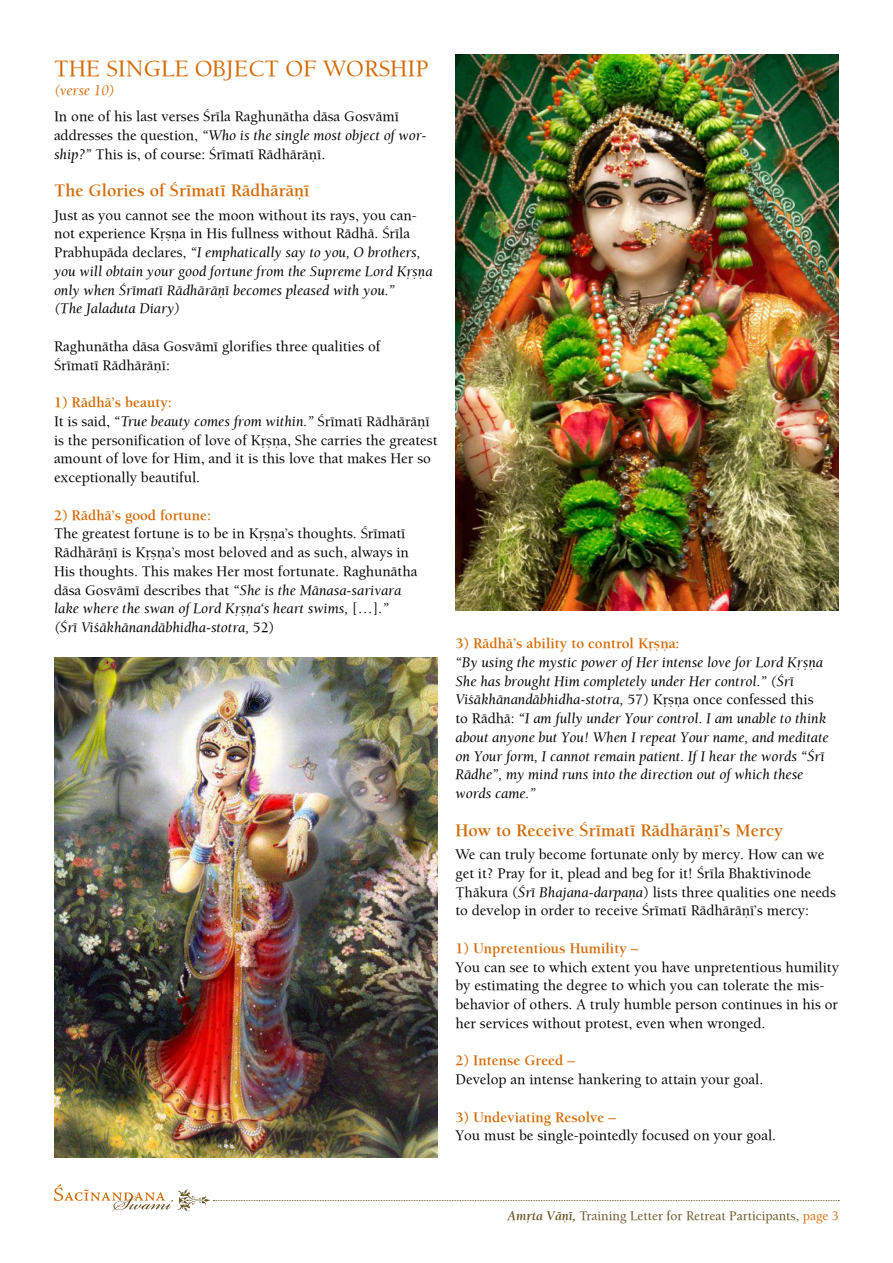
<style>
.page{position:relative;width:893px;height:1263px;background:#fff}
.page>*{position:absolute;margin:0;border:0;box-sizing:border-box;transform-origin:0 0}
.t1{font:24px "Balaram";color:#d46b08}
.t2{font:700 18px "Balaram";color:#d46b08}
.t3{font:15px/18.8px "Balaram";color:#000}
.t4{font:italic 15px/18.8px "Balaram";color:#000}
.t5{font:700 15px "Balaram";color:#d46b08}
.t6{font:italic 15px "Balaram";color:#d46b08}
.t7{font:13.5px "Balaram";color:#6a5422}
.s1{font-style:italic}
.s2{font-style:normal}
.s3{font-weight:700;color:#d46b08}
.s4{color:#d46b08}
.s5{font-weight:700;font-style:italic}
</style>
<div class="page">
<svg style="left:54px;top:1184px;width:785px;height:28px"></svg>
<img style="left:54px;top:658px;width:383px;height:500px">
<img style="left:455px;top:54px;width:384px;height:557px">
<h1 class="t1" style="left:54px;top:54px;width:374px">The Single Object of Worship</h1>
<p class="t6" style="left:54px;top:81px;width:62px">(verse 10)</p>
<p class="t3" style="left:54px;top:107px;width:374px">In one of his last verses Çréla Raghunätha däsa Gosvämé addresses the question, <span class="s1">“Who is the single most object of wor&shy;ship?”</span> This is, of course: Çrématé Rädhäräëé.</p>
<p class="t2" style="left:54px;top:180px;width:257px">The Glories of Çrématé Rädhäräëé</p>
<p class="t4" style="left:54px;top:205px;width:380px"><span class="s2">Just as you cannot see the moon without its rays, you can&shy;not experience Kåñëa in His fullness without Rädhä. Çréla Prabhupäda declares,</span> “I emphatically say to you, O brothers, you will obtain your good fortune from the Supreme Lord Kåñëa only when Çrématé Rädhäräëé becomes pleased with you.”<br>(The Jaladuta Diary)</p>
<p class="t3" style="left:54px;top:336px;width:329px">Raghunätha däsa Gosvämé glorifies three qualities of<br>Çrématé Rädhäräëé:</p>
<p class="t3" style="left:54px;top:393px;width:385px"><span class="s3">1) Rädhä’s beauty:<br></span>It is said, <span class="s1">“True beauty comes from within.”</span> Çrématé Rädhäräëé is the personification of love of Kåñëa, She carries the greatest amount of love for Him, and it is this love that makes Her so exceptionally beautiful.</p>
<p class="t5" style="left:54px;top:506px;width:159px">2) Rädhä’s good fortune:</p>
<p class="t3" style="left:54px;top:524px;width:365px">The greatest fortune is to be in Kåñëa’s thoughts. Çrématé Rädhäräëé is Kåñëa’s most beloved and as such, always in His thoughts. This makes Her most fortunate. Raghunätha däsa Gosvämé describes that <span class="s1">“She is the Mänasa-sarivara lake where the swan of Lord Kåñëa‘s heart swims,</span> […]<span class="s1">.”<br>(Çré Viçäkhänandäbhidha-stotra,</span> 52)</p>
<p class="t5" style="left:455px;top:634px;width:226px">3) Rädhä’s ability to control Kåñëa:</p>
<p class="t4" style="left:455px;top:653px;width:375px">“By using the mystic power of Her intense love for Lord Kåñëa She has brought Him completely under Her control.” (Çré Viçäkhänandäbhidha-stotra, <span class="s2">57) Kåñëa once confessed this to Rädhä:</span> “I am fully under Your control. I am unable to think about anyone but You! When I repeat Your name, and meditate on Your form, I cannot remain patient. If I hear the words “Çré Rädhe”, my mind runs into the direction out of which these words came.”</p>
<p class="t2" style="left:455px;top:819px;width:329px">How to Receive Çrématé Rädhäräëé’s Mercy</p>
<p class="t3" style="left:455px;top:844px;width:382px">We can truly become fortunate only by mercy. How can we get it? Pray for it, plead and beg for it! Çréla Bhaktivinode Öhäkura (<span class="s1">Çré Bhajana-darpaëa</span>) lists three qualities one needs to develop in order to receive Çrématé Rädhäräëé’s mercy:</p>
<p class="t3" style="left:455px;top:938px;width:385px"><span class="s3">1) Unpretentious Humility</span> <span class="s4">–<br></span>You can see to which extent you have unpretentious humility by estimating the degree to which you can tolerate the mis&shy;behavior of others. A truly humble person continues in his or her services without protest, even when wronged.</p>
<p class="t3" style="left:455px;top:1051px;width:309px"><span class="s3">2) Intense Greed</span> <span class="s4">–<br></span>Develop an intense hankering to attain your goal.</p>
<p class="t3" style="left:455px;top:1107px;width:322px"><span class="s3">3) Undeviating Resolve</span> <span class="s4">–<br></span>You must be single-pointedly focused on your goal.</p>
<p class="t7" style="left:507px;top:1207px;width:333px"><span class="s5">Amåta Väëé,</span> Training Letter for Retreat Participants, <span class="s4">page 3</span></p>
</div>
